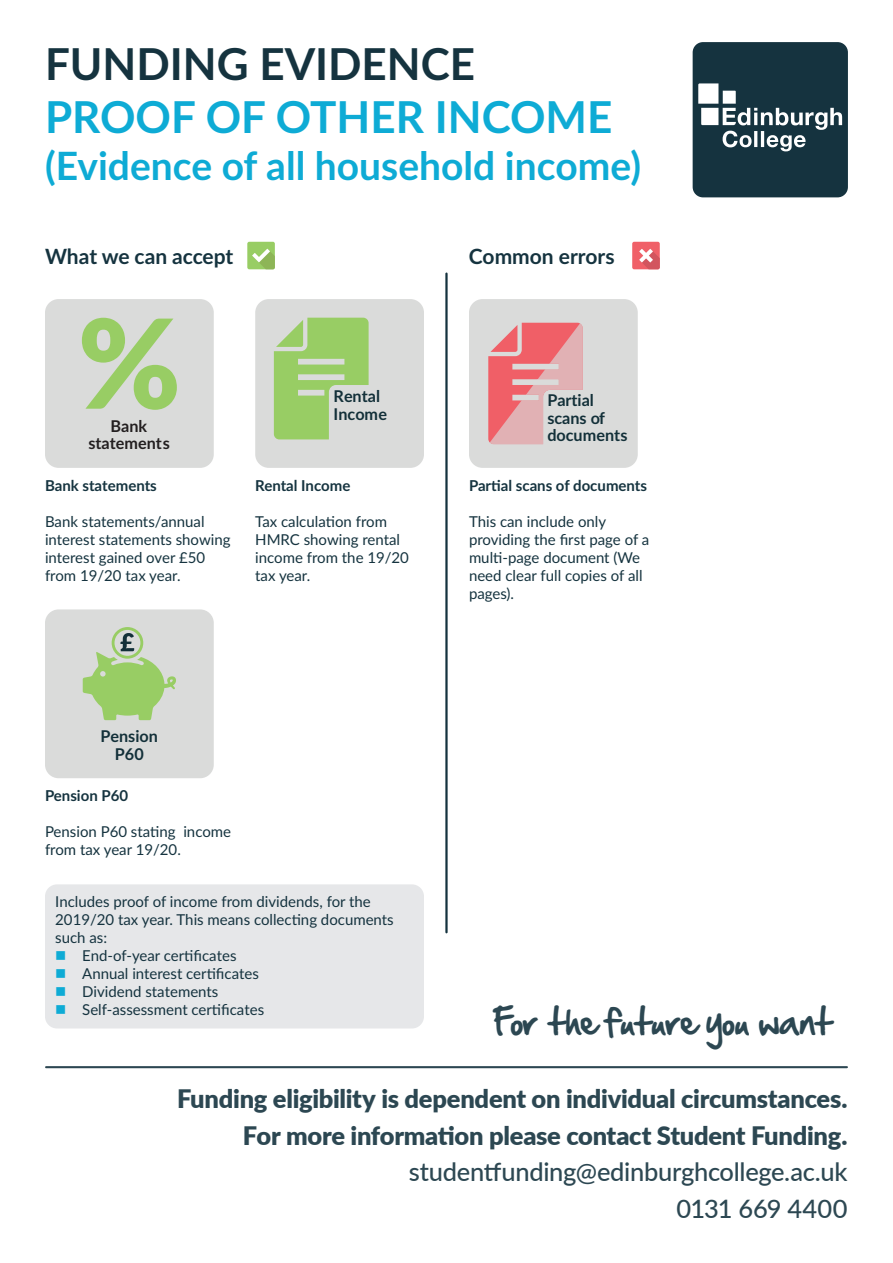
<style>
.page{position:relative;width:893px;height:1263px;background:#fff}
.page>*{position:absolute;margin:0;border:0;box-sizing:border-box;transform-origin:0 0}
.t1{font:700 43.95px "Lato";color:#0eabd5}
.t2{font:700 43.95px "Lato";color:#15333f}
.t3{font:700 39px "Lato";color:#0eabd5}
.t4{font:31.8px "Hand Of Sean";letter-spacing:-.005em;color:#15333f}
.t5{font:900 25.5px/36.6px "Lato";letter-spacing:-.01em;color:#15333f;text-align:right}
.t6{font:500 25.5px/36.6px "Lato";letter-spacing:-.01em;color:#15333f;text-align:right}
.t7{font:700 21px "Lato";color:#15333f}
.t8{font:700 16.2px/17.5px "Lato";color:#133039}
.t9{font:700 16.2px/17.5px "Lato";color:#231f20;text-align:center}
.t10{font:15px/18px "Lato";color:#15333f}
.t11{font:700 15px "Lato";color:#15333f}
.s1{color:#0eabd5}
</style>
<div class="page">
<hr style="left:46px;top:1066px;width:801px;height:2px;background:#15333f">
<svg style="left:693px;top:42px;width:155px;height:155px;background:#2d4853"></svg>
<div style="left:45px;top:884px;width:379px;height:144px;background:#e6e7e9;border-radius:12px"></div>
<div style="left:45px;top:609px;width:169px;height:169px;background:#dadbda;border-radius:14px"></div>
<svg style="left:83px;top:627px;width:93px;height:93px"></svg>
<div style="left:45px;top:299px;width:169px;height:169px;background:#dadbda;border-radius:14px"></div>
<svg style="left:82px;top:318px;width:95px;height:92px"></svg>
<div style="left:255px;top:299px;width:169px;height:169px;background:#dadbda;border-radius:14px"></div>
<svg style="left:274px;top:318px;width:95px;height:121px"></svg>
<div style="left:469px;top:299px;width:169px;height:169px;background:#dadbda;border-radius:14px"></div>
<svg style="left:488px;top:322px;width:95px;height:123px"></svg>
<div style="left:632px;top:242px;width:28px;height:27px;background:#f06068;border-radius:2px"></div>
<svg style="left:639px;top:249px;width:21px;height:20px"></svg>
<div style="left:247px;top:242px;width:28px;height:27px;background:#98cd64;border-radius:2px"></div>
<svg style="left:252px;top:249px;width:23px;height:20px"></svg>
<hr style="left:445px;top:274px;width:3px;height:658px;background:#15333f">
<h1 class="t2" style="left:45px;top:32px;width:432px">FUNDING EVIDENCE</h1>
<h1 class="t1" style="left:45px;top:85px;width:569px">PROOF OF OTHER INCOME</h1>
<h2 class="t3" style="left:45px;top:137px;width:598px">(Evidence of all household income)</h2>
<h3 class="t7" style="left:45px;top:241px;width:190px">What we can accept</h3>
<h3 class="t7" style="left:469px;top:241px;width:147px">Common errors</h3>
<p class="t9" style="left:88px;top:416px;width:83px">Bank statements</p>
<p class="t11" style="left:45px;top:474px;width:113px">Bank statements</p>
<p class="t10" style="left:45px;top:511px;width:187px">Bank statements/annual interest statements showing interest gained over £50 from 19/20 tax year.</p>
<p class="t8" style="left:334px;top:387px;width:55px">Rental<br>Income</p>
<p class="t8" style="left:547px;top:391px;width:82px">Partial scans of documents</p>
<p class="t11" style="left:255px;top:474px;width:97px">Rental Income</p>
<p class="t10" style="left:255px;top:511px;width:155px">Tax calculation from<br>HMRC showing rental income from the 19/20 tax year.</p>
<p class="t11" style="left:469px;top:474px;width:180px">Partial scans of documents</p>
<p class="t10" style="left:469px;top:511px;width:182px">This can include only providing the first page of a multi-page document (We need clear full copies of all pages).</p>
<p class="t8" style="left:101px;top:727px;width:59px;text-align:center">Pension<br>P60</p>
<p class="t11" style="left:45px;top:784px;width:85px">Pension P60</p>
<p class="t10" style="left:45px;top:822px;width:188px">Pension P60 stating income from tax year 19/20.</p>
<p class="t10" style="left:55px;top:892px;width:340px">Includes proof of income from dividends, for the<br>2019/20 tax year. This means collecting documents such as:</p>
<p class="t10" style="left:55px;top:946px;width:183px"><span class="s1">■</span> End-of-year certificates</p>
<p class="t10" style="left:55px;top:964px;width:205px"><span class="s1">■</span> Annual interest certificates</p>
<p class="t10" style="left:55px;top:982px;width:165px"><span class="s1">■</span> Dividend statements</p>
<p class="t10" style="left:55px;top:1000px;width:210px"><span class="s1">■</span> Self-assessment certificates</p>
<h3 class="t4" style="left:494px;top:992px;width:339px">For the future you want</h3>
<h3 class="t5" style="left:177px;top:1079px;width:672px">Funding eligibility is dependent on individual circumstances.<br>For more information please contact Student Funding.</h3>
<h3 class="t6" style="left:409px;top:1153px;width:440px">studentfunding@edinburghcollege.ac.uk<br>0131 669 4400</h3>
</div>
